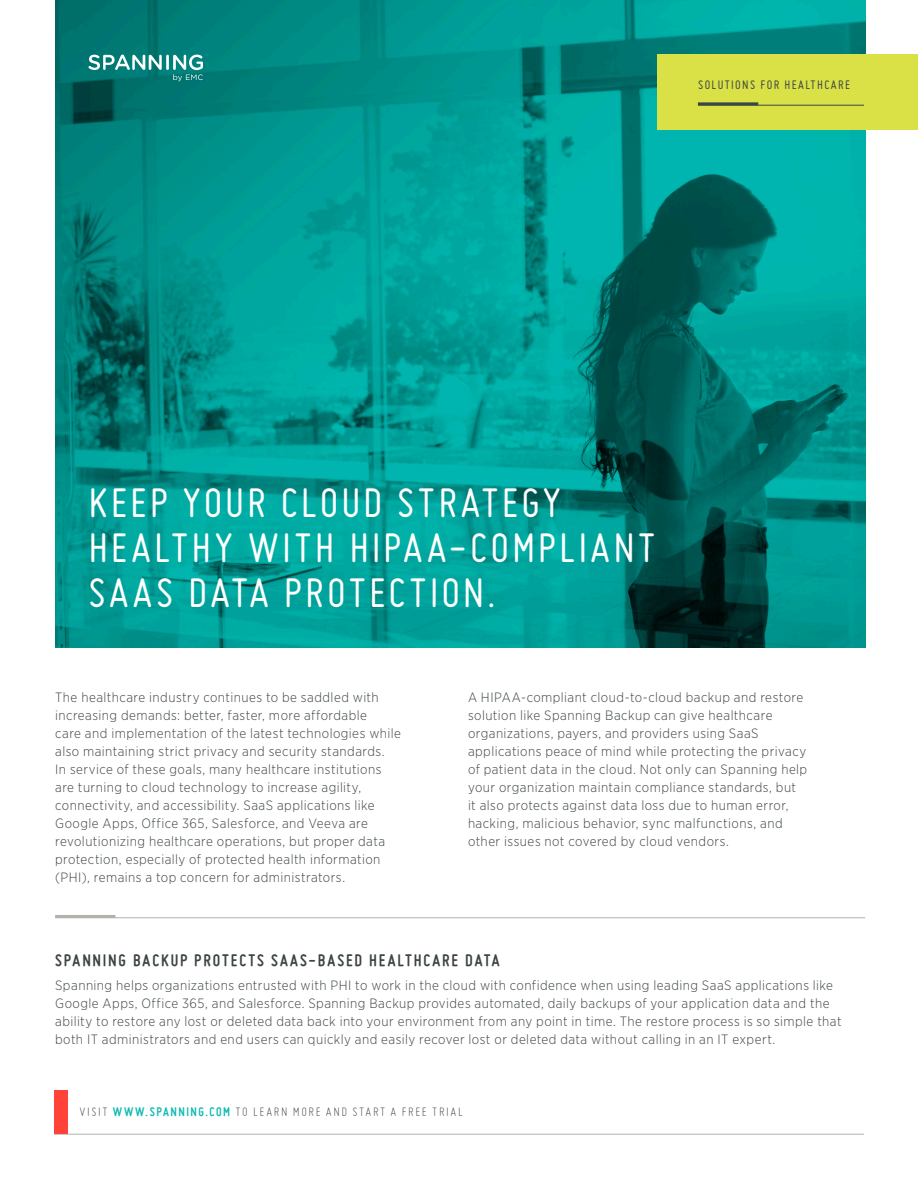
<style>
.page{position:relative;width:918px;height:1188px;background:#fff}
.page>*{position:absolute;margin:0;border:0;box-sizing:border-box;transform-origin:0 0}
.t1{font:45px/45px "Miso";letter-spacing:.07em;color:#fff}
.t2{font:700 18px "Miso";letter-spacing:.105em;color:#3c4543}
.t3{font:300 13.5px/18px "Gotham Narrow";letter-spacing:.035em;color:#3c4543}
.t4{font:300 13.5px "Miso";letter-spacing:.12em;color:#3c4543}
.t5{font:13.5px "Miso";letter-spacing:.1em;color:#3c4543}
.s1{font-weight:700;color:#10bab2}
</style>
<div class="page">
<hr style="left:54px;top:1134px;width:810px;height:1px;background:#b4b1ad">
<div style="left:54px;top:1091px;width:14px;height:43px;background:#ff4338"></div>
<img style="left:55px;top:0;width:810px;height:648px">
<div style="left:657px;top:54px;width:261px;height:75px;background:#d9e146"></div>
<hr style="left:698px;top:102px;width:60px;height:3px;background:#3c4543">
<hr style="left:698px;top:105px;width:166px;height:1px;background:#3c4543">
<svg style="left:88px;top:55px;width:74px;height:15px"></svg>
<hr style="left:166px;top:55px;width:3px;height:15px;background:#fff">
<svg style="left:173px;top:55px;width:30px;height:26px"></svg>
<hr style="left:55px;top:918px;width:810px;height:1px;background:#b4b1ad">
<hr style="left:55px;top:915px;width:60px;height:3px;background:#b4b1ad">
<p class="t5" style="left:698px;top:77px;width:153px">SOLUTIONS FOR HEALTHCARE</p>
<p class="t1" style="left:88px;top:479px;width:568px">KEEP YOUR CLOUD STRATEGY<br>HEALTHY WITH HIPAA-COMPLIANT<br>SAAS DATA PROTECTION.</p>
<p class="t3" style="left:55px;top:688px;width:325px">The healthcare industry continues to be saddled with increasing demands: better, faster, more affordable</p>
<p class="t3" style="left:55px;top:724px;width:347px">care and implementation of the latest technologies while also maintaining strict privacy and security standards.<br>In service of these goals, many healthcare institutions are turning to cloud technology to increase agility, connectivity, and accessibility. SaaS applications like Google Apps, Office 365, Salesforce, and Veeva are revolutionizing healthcare operations, but proper data protection, especially of protected health information (PHI), remains a top concern for administrators.</p>
<p class="t3" style="left:468px;top:688px;width:337px">A HIPAA-compliant cloud-to-cloud backup and restore solution like Spanning Backup can give healthcare</p>
<p class="t3" style="left:468px;top:724px;width:341px">organizations, payers, and providers using SaaS applications peace of mind while protecting the privacy of patient data in the cloud. Not only can Spanning help your organization maintain compliance standards, but</p>
<p class="t3" style="left:468px;top:796px;width:322px">it also protects against data loss due to human error, hacking, malicious behavior, sync malfunctions, and</p>
<p class="t3" style="left:468px;top:832px;width:262px">other issues not covered by cloud vendors.</p>
<p class="t2" style="left:55px;top:950px;width:446px">SPANNING BACKUP PROTECTS SAAS-BASED HEALTHCARE DATA</p>
<p class="t3" style="left:55px;top:976px;width:788px">Spanning helps organizations entrusted with PHI to work in the cloud with confidence when using leading SaaS applications like Google Apps, Office 365, and Salesforce. Spanning Backup provides automated, daily backups of your application data and the ability to restore any lost or deleted data back into your environment from any point in time. The restore process is so simple that both IT administrators and end users can quickly and easily recover lost or deleted data without calling in an IT expert.</p>
<p class="t4" style="left:80px;top:1105px;width:385px">VISIT <span class="s1">WWW.SPANNING.COM</span> TO LEARN MORE AND START A FREE TRIAL</p>
</div>
